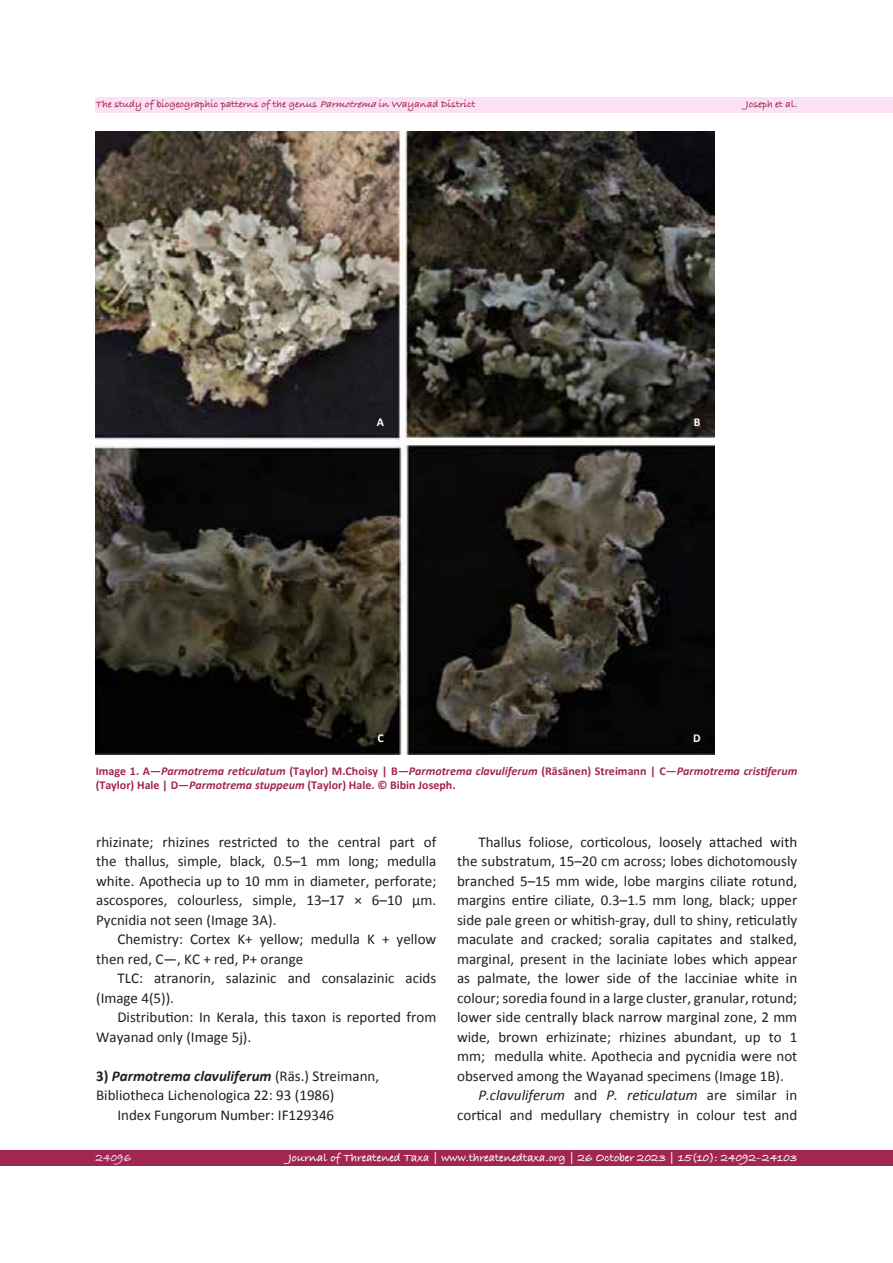
<style>
.page{position:relative;width:893px;height:1263px;background:#fff}
.page>*{position:absolute;margin:0;border:0;box-sizing:border-box;transform-origin:0 0}
.t1{font:15px/19.5px "Calibri";color:#231f20}
.t2{font:700 12px/14.4px "Calibri";color:#a12652}
.t3{font:700 12px "Bradley Hand ITCTT";color:#fff}
.t4{font:700 12px "Bradley Hand ITCTT";color:#fbe1f4}
.t5{font:700 12px "Calibri";color:#fff}
.t6{font:700 10.5px "Bradley Hand ITCTT";color:#a12652}
.s1{font-style:italic}
.s2{font-weight:700}
.s3{font-weight:700;font-style:italic}
</style>
<div class="page">
<div style="left:96px;top:97px;width:797px;height:16px;background:#fbe1f4"></div>
<div style="left:0;top:1150px;width:893px;height:16px;background:#a12652"></div>
<img style="left:96px;top:132px;width:619px;height:622px">
<p class="t6" style="left:96px;top:96px;width:381px">The study of biogeographic patterns of the genus <span class="s1">Parmotrema</span>in Wayanad District</p>
<p class="t6" style="left:746px;top:96px;width:53px">Joseph et al.</p>
<p class="t5" style="left:377px;top:414px;width:9px">A</p>
<p class="t5" style="left:377px;top:730px;width:8px">C</p>
<p class="t5" style="left:694px;top:414px;width:8px">B</p>
<p class="t5" style="left:693px;top:730px;width:9px">D</p>
<p class="t2" style="left:96px;top:764px;width:703px">Image 1. A—<span class="s1">Parmotrema reticulatum</span> (Taylor) M.Choisy | B—<span class="s1">Parmotrema clavuliferum</span> (Räsänen) Streimann | C—<span class="s1">Parmotrema cristiferum </span>(Taylor) Hale | D—<span class="s1">Parmotrema stuppeum</span> (Taylor) Hale. © Bibin Joseph.</p>
<p class="t1" style="left:96px;top:832px;width:342px;text-align:justify">rhizinate; rhizines restricted to the central part of the thallus, simple, black, 0.5–1 mm long; medulla white. Apothecia up to 10 mm in diameter, perforate; ascospores, colourless, simple, 13–17 × 6–10 µm.<br>Pycnidia not seen (Image 3A).</p>
<p class="t1" style="left:96px;top:930px;width:342px;text-indent:21px">Chemistry: Cortex K+ yellow; medulla K + yellow then red, C—, KC + red, P+ orange</p>
<p class="t1" style="left:96px;top:969px;width:342px;text-indent:21px">TLC: atranorin, salazinic and consalazinic acids (Image 4(5)).</p>
<p class="t1" style="left:96px;top:1008px;width:342px;text-indent:21px">Distribution: In Kerala, this taxon is reported from<br>Wayanad only (Image 5j).</p>
<p class="t1" style="left:96px;top:1066px;width:285px"><span class="s2">3)</span> <span class="s3">Parmotrema clavuliferum</span> (Räs.) Streimann,<br>Bibliotheca Lichenologica 22: 93 (1986)</p>
<p class="t1" style="left:117px;top:1105px;width:218px">Index Fungorum Number: IF129346</p>
<p class="t1" style="left:457px;top:832px;width:342px;text-align:justify;text-indent:21px">Thallus foliose, corticolous, loosely attached with the substratum, 15–20 cm across; lobes dichotomously branched 5–15 mm wide, lobe margins ciliate rotund, margins entire ciliate, 0.3–1.5 mm long, black; upper side pale green or whitish-gray, dull to shiny, reticulatly maculate and cracked; soralia capitates and stalked, marginal, present in the laciniate lobes which appear as palmate, the lower side of the lacciniae white in colour; soredia found in a large cluster, granular, rotund; lower side centrally black narrow marginal zone, 2 mm wide, brown erhizinate; rhizines abundant, up to 1 mm; medulla white. Apothecia and pycnidia were not observed among the Wayanad specimens (Image 1B).</p>
<p class="t1" style="left:457px;top:1086px;width:342px;text-align:right"><span class="s1">P.clavuliferum</span> and <span class="s1">P. reticulatum</span> are similar in cortical and medullary chemistry in colour test and</p>
<p class="t4" style="left:96px;top:1149px;width:37px">24096</p>
<p class="t3" style="left:289px;top:1148px;width:510px">Journal of Threatened Taxa | www.threatenedtaxa.org | 26 October 2023 | 15(10): 24092–24103</p>
</div>
